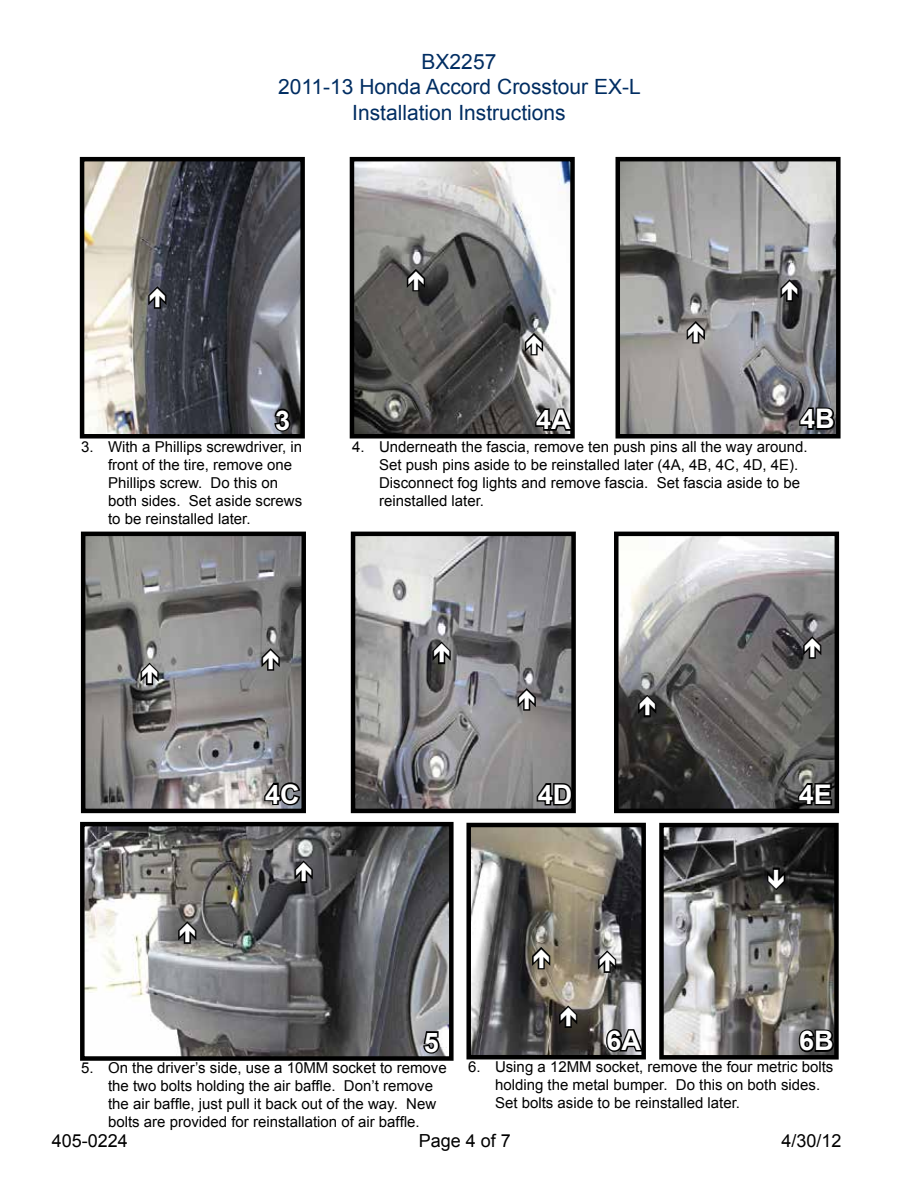
<style>
.page{position:relative;width:918px;height:1188px;background:#fff}
.page>*{position:absolute;margin:0;border:0;box-sizing:border-box;transform-origin:0 0}
.t1{font:700 27px "Arial";color:#fff}
.t2{font:21px/25.2px "Arial";color:#002d62;text-align:center}
.t3{font:18px "Arial";color:#000}
.t4{font:15px/18px "Arial";color:#000}
</style>
<div class="page">
<img style="left:85px;top:827px;width:364px;height:229px">
<div style="left:80px;top:822px;width:374px;height:239px;border:4px solid #000"></div>
<img style="left:86px;top:537px;width:215px;height:271px">
<div style="left:81px;top:532px;width:225px;height:281px;border:4px solid #000"></div>
<img style="left:356px;top:537px;width:215px;height:271px">
<div style="left:351px;top:532px;width:225px;height:281px;border:4px solid #000"></div>
<img style="left:619px;top:537px;width:215px;height:271px">
<div style="left:614px;top:532px;width:225px;height:281px;border:4px solid #000"></div>
<img style="left:85px;top:162px;width:215px;height:272px">
<div style="left:80px;top:157px;width:225px;height:282px;border:4px solid #000"></div>
<img style="left:355px;top:162px;width:215px;height:272px">
<div style="left:350px;top:157px;width:225px;height:282px;border:4px solid #000"></div>
<img style="left:621px;top:162px;width:215px;height:272px">
<div style="left:616px;top:157px;width:225px;height:282px;border:4px solid #000"></div>
<svg style="left:273px;top:407px;width:20px;height:26px"></svg>
<svg style="left:534px;top:406px;width:41px;height:26px"></svg>
<svg style="left:798px;top:405px;width:39px;height:26px"></svg>
<svg style="left:263px;top:780px;width:39px;height:27px"></svg>
<svg style="left:796px;top:780px;width:38px;height:27px"></svg>
<svg style="left:422px;top:1030px;width:20px;height:25px"></svg>
<img style="left:471px;top:828px;width:170px;height:226px">
<div style="left:466px;top:823px;width:180px;height:236px;border:4px solid #000"></div>
<img style="left:664px;top:828px;width:170px;height:227px">
<div style="left:659px;top:823px;width:180px;height:237px;border:4px solid #000"></div>
<svg style="left:604px;top:1026px;width:41px;height:28px"></svg>
<svg style="left:797px;top:1028px;width:39px;height:26px"></svg>
<svg style="left:252px;top:722px;width:28px;height:32px"></svg>
<svg style="left:535px;top:760px;width:41px;height:47px;background:#545454"></svg>
<svg style="left:704px;top:691px;width:28px;height:32px"></svg>
<svg style="left:147px;top:284px;width:22px;height:26px"></svg>
<svg style="left:523px;top:331px;width:23px;height:26px"></svg>
<svg style="left:405px;top:267px;width:23px;height:26px"></svg>
<svg style="left:685px;top:319px;width:23px;height:26px"></svg>
<svg style="left:779px;top:277px;width:22px;height:26px"></svg>
<svg style="left:139px;top:661px;width:22px;height:26px"></svg>
<svg style="left:260px;top:646px;width:22px;height:26px"></svg>
<svg style="left:431px;top:640px;width:22px;height:26px"></svg>
<svg style="left:516px;top:686px;width:23px;height:26px"></svg>
<svg style="left:802px;top:634px;width:22px;height:26px"></svg>
<svg style="left:637px;top:693px;width:22px;height:26px"></svg>
<svg style="left:293px;top:858px;width:22px;height:27px"></svg>
<svg style="left:177px;top:919px;width:22px;height:26px"></svg>
<svg style="left:531px;top:945px;width:22px;height:26px"></svg>
<svg style="left:558px;top:1003px;width:22px;height:27px"></svg>
<svg style="left:597px;top:948px;width:22px;height:26px"></svg>
<svg style="left:764px;top:866px;width:23px;height:26px"></svg>
<h2 class="t2" style="left:278px;top:50px;width:364px">BX2257<br>2011-13 Honda Accord Crosstour EX-L<br>Installation Instructions</h2>
<h1 class="t1" style="left:275px;top:402px;width:17px">3</h1>
<h1 class="t1" style="left:536px;top:402px;width:36px">4A</h1>
<h1 class="t1" style="left:800px;top:401px;width:36px">4B</h1>
<p class="t4" style="left:108px;top:438px;width:196px;text-indent:-27px">3. With a Phillips screwdriver, in front of the tire, remove one<br>Phillips screw. Do this on both sides. Set aside screws to be reinstalled later.</p>
<p class="t4" style="left:379px;top:438px;width:430px;text-indent:-27px">4. Underneath the fascia, remove ten push pins all the way around.<br>Set push pins aside to be reinstalled later (4A, 4B, 4C, 4D, 4E).<br>Disconnect fog lights and remove fascia. Set fascia aside to be reinstalled later.</p>
<h1 class="t1" style="left:265px;top:776px;width:36px">4C</h1>
<h1 class="t1" style="left:538px;top:777px;width:36px">4D</h1>
<h1 class="t1" style="left:799px;top:777px;width:35px">4E</h1>
<h1 class="t1" style="left:424px;top:1024px;width:17px">5</h1>
<p class="t4" style="left:108px;top:1059px;width:340px;text-indent:-27px">5. On the driver’s side, use a 10MM socket to remove the two bolts holding the air baffle. Don’t remove the air baffle, just pull it back out of the way. New bolts are provided for reinstallation of air baffle.</p>
<h1 class="t1" style="left:606px;top:1023px;width:36px">6A</h1>
<h1 class="t1" style="left:799px;top:1023px;width:36px">6B</h1>
<p class="t4" style="left:495px;top:1058px;width:340px;text-indent:-27px">6. Using a 12MM socket, remove the four metric bolts holding the metal bumper. Do this on both sides.<br>Set bolts aside to be reinstalled later.</p>
<p class="t3" style="left:52px;top:1129px;width:78px">405-0224</p>
<p class="t3" style="left:419px;top:1129px;width:94px">Page 4 of 7</p>
<p class="t3" style="left:782px;top:1129px;width:62px">4/30/12</p>
</div>
